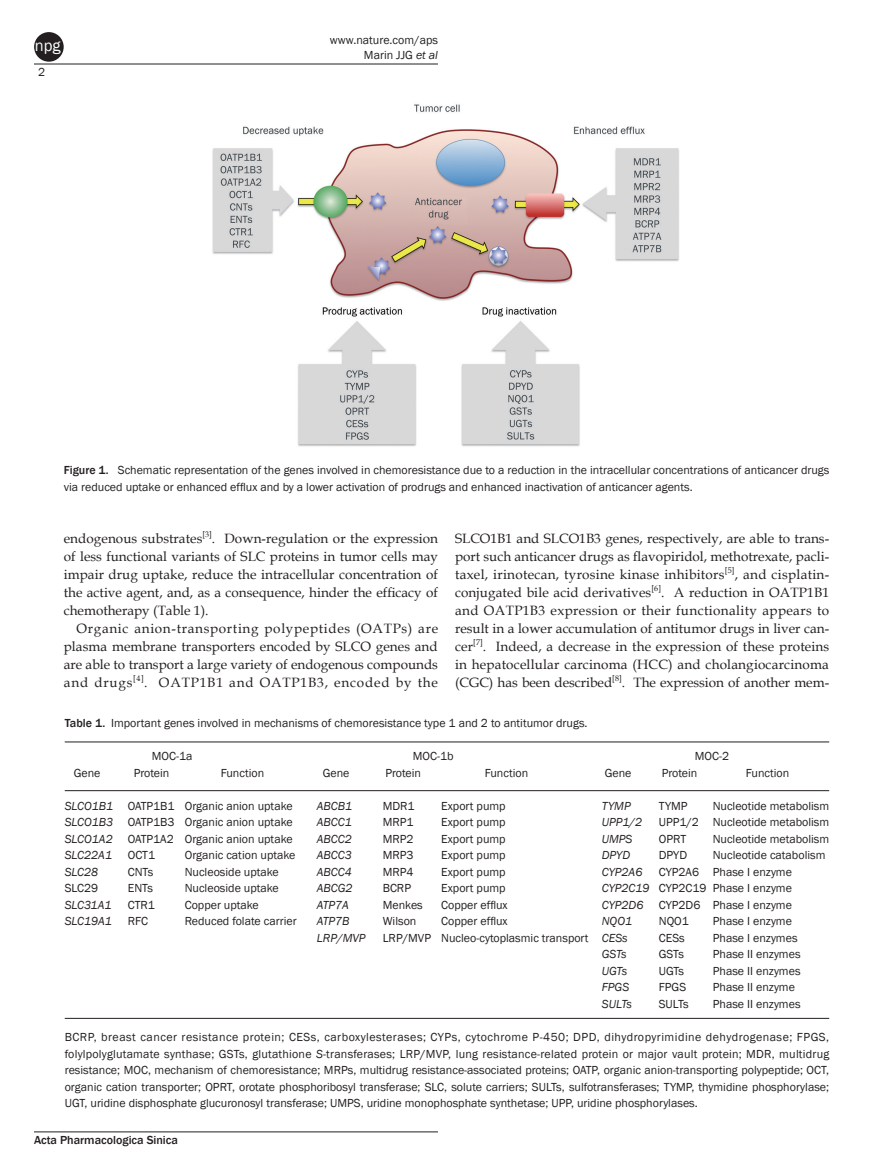
<style>
.page{position:relative;width:893px;height:1170px;background:#fff}
.page>*{position:absolute;margin:0;border:0;box-sizing:border-box;transform-origin:0 0}
.t1{font:16.5px "Franklin Gothic";color:#fff}
.英文正文{font:13.5px/18px "Book Antiqua";color:#231f20;text-align:justify}
.无段头空英文正文{font:13.5px/18px "Book Antiqua";color:#231f20;text-align:justify}
.表格{font:12px/16.5px "Franklin Gothic";color:#231f20;text-align:right}
.图表注{font:12px/16.5px "Franklin Gothic";color:#231f20}
.表格-2{font:italic 12px "Franklin Gothic";color:#231f20}
.t2{font:500 12px "Franklin Gothic";color:#231f20}
.书眉{font:12px "Franklin Gothic";color:#231f20}
.s1{font-style:italic}
.s2{font-weight:500}
</style>
<div class="page">
<hr style="left:34px;top:64px;width:404px;height:1px;background:#231f20">
<hr style="left:34px;top:1131px;width:404px;height:1px;background:#231f20">
<div style="left:34px;top:32px;width:30px;height:30px;background:#231f20;border-radius:50%"></div>
<img style="left:212px;top:104px;width:467px;height:343px">
<hr style="left:65px;top:741px;width:764px;height:1px;background:#231f20">
<hr style="left:65px;top:790px;width:764px;height:1px;background:#231f20">
<hr style="left:65px;top:1017px;width:764px;height:1px;background:#231f20">
<h1 class="t1" style="left:35px;top:35px;width:27px">npg</h1>
<p class="书眉" style="left:38px;top:64px;width:9px">2</p>
<p class="表格" style="left:330px;top:32px;width:110px;line-height:15px">www.nature.com/aps<br>Marin JJG <span class="s1">et al</span></p>
<p class="图表注" style="left:64px;top:462px;width:767px"><span class="s2">Figure 1.</span> Schematic representation of the genes involved in chemoresistance due to a reduction in the intracellular concentrations of anticancer drugs via reduced uptake or enhanced efflux and by a lower activation of prodrugs and enhanced inactivation of anticancer agents.</p>
<p class="无段头空英文正文" style="left:64px;top:529px;width:376px">endogenous substrates<sup>[3]</sup>. Down-regulation or the expression of less functional variants of SLC proteins in tumor cells may impair drug uptake, reduce the intracellular concentration of the active agent, and, as a consequence, hinder the efficacy of chemotherapy (Table 1).</p>
<p class="英文正文" style="left:64px;top:619px;width:376px;text-indent:13px">Organic anion-transporting polypeptides (OATPs) are plasma membrane transporters encoded by SLCO genes and are able to transport a large variety of endogenous compounds and drugs<sup>[4]</sup>. OATP1B1 and OATP1B3, encoded by the</p>
<p class="英文正文" style="left:455px;top:529px;width:376px">SLCO1B1 and SLCO1B3 genes, respectively, are able to trans&shy;port such anticancer drugs as flavopiridol, methotrexate, pacli&shy;taxel, irinotecan, tyrosine kinase inhibitors<sup>[5]</sup>, and cisplatin&shy;conjugated bile acid derivatives<sup>[6]</sup>. A reduction in OATP1B1 and OATP1B3 expression or their functionality appears to result in a lower accumulation of antitumor drugs in liver can&shy;cer<sup>[7]</sup>. Indeed, a decrease in the expression of these proteins in hepatocellular carcinoma (HCC) and cholangiocarcinoma (CGC) has been described<sup>[8]</sup>. The expression of another mem-</p>
<p class="表格" style="left:65px;top:715px;width:524px"><span class="s2">Table 1.</span> Important genes involved in mechanisms of chemoresistance type 1 and 2 to antitumor drugs.</p>
<p class="表格" style="left:152px;top:748px;width:42px">MOC-1a</p>
<p class="表格" style="left:413px;top:748px;width:42px">MOC-1b</p>
<p class="表格" style="left:695px;top:748px;width:36px">MOC-2</p>
<p class="表格" style="left:74px;top:764px;width:28px">Gene</p>
<p class="表格" style="left:134px;top:764px;width:37px">Protein</p>
<p class="表格" style="left:221px;top:764px;width:45px">Function</p>
<p class="表格" style="left:323px;top:764px;width:28px">Gene</p>
<p class="表格" style="left:386px;top:764px;width:37px">Protein</p>
<p class="表格" style="left:485px;top:764px;width:45px">Function</p>
<p class="表格" style="left:605px;top:764px;width:28px">Gene</p>
<p class="表格" style="left:662px;top:764px;width:37px">Protein</p>
<p class="表格" style="left:746px;top:764px;width:45px">Function</p>
<p class="表格" style="left:65px;top:797px;width:229px"><span class="s1">SLCO1B1</span> OATP1B1 Organic anion uptake</p>
<p class="表格-2" style="left:317px;top:798px;width:37px">ABCB1</p>
<p class="表格" style="left:383px;top:797px;width:33px">MDR1</p>
<p class="表格" style="left:441px;top:797px;width:66px">Export pump</p>
<p class="表格-2" style="left:602px;top:798px;width:30px">TYMP</p>
<p class="表格" style="left:659px;top:797px;width:30px">TYMP</p>
<p class="表格" style="left:713px;top:797px;width:118px">Nucleotide metabolism</p>
<p class="表格" style="left:65px;top:814px;width:229px"><span class="s1">SLCO1B3</span> OATP1B3 Organic anion uptake</p>
<p class="表格-2" style="left:317px;top:814px;width:36px">ABCC1</p>
<p class="表格" style="left:383px;top:814px;width:32px">MRP1</p>
<p class="表格" style="left:441px;top:814px;width:66px">Export pump</p>
<p class="表格-2" style="left:602px;top:814px;width:42px">UPP1/2</p>
<p class="表格" style="left:659px;top:814px;width:172px">UPP1/2 Nucleotide metabolism</p>
<p class="表格-2" style="left:65px;top:831px;width:49px">SLCO1A2</p>
<p class="表格" style="left:128px;top:830px;width:166px">OATP1A2 Organic anion uptake</p>
<p class="表格-2" style="left:317px;top:831px;width:36px">ABCC2</p>
<p class="表格" style="left:383px;top:830px;width:32px">MRP2</p>
<p class="表格" style="left:441px;top:830px;width:66px">Export pump</p>
<p class="表格-2" style="left:602px;top:831px;width:32px">UMPS</p>
<p class="表格" style="left:659px;top:830px;width:29px">OPRT</p>
<p class="表格" style="left:713px;top:830px;width:118px">Nucleotide metabolism</p>
<p class="表格-2" style="left:65px;top:847px;width:49px">SLC22A1</p>
<p class="表格" style="left:128px;top:847px;width:29px">OCT1</p>
<p class="表格" style="left:185px;top:847px;width:112px">Organic cation uptake</p>
<p class="表格-2" style="left:317px;top:847px;width:36px">ABCC3</p>
<p class="表格" style="left:383px;top:847px;width:32px">MRP3</p>
<p class="表格" style="left:441px;top:847px;width:66px">Export pump</p>
<p class="表格-2" style="left:602px;top:847px;width:30px">DPYD</p>
<p class="表格" style="left:659px;top:847px;width:30px">DPYD</p>
<p class="表格" style="left:713px;top:847px;width:114px">Nucleotide catabolism</p>
<p class="表格-2" style="left:65px;top:864px;width:35px">SLC28</p>
<p class="表格" style="left:128px;top:863px;width:27px">CNTs</p>
<p class="表格" style="left:185px;top:863px;width:96px">Nucleoside uptake</p>
<p class="表格-2" style="left:317px;top:864px;width:36px">ABCC4</p>
<p class="表格" style="left:383px;top:863px;width:32px">MRP4</p>
<p class="表格" style="left:441px;top:863px;width:66px">Export pump</p>
<p class="表格-2" style="left:602px;top:864px;width:42px">CYP2A6</p>
<p class="表格" style="left:659px;top:863px;width:135px">CYP2A6 Phase I enzyme</p>
<p class="表格" style="left:65px;top:880px;width:35px">SLC29</p>
<p class="表格" style="left:128px;top:880px;width:27px">ENTs</p>
<p class="表格" style="left:185px;top:880px;width:96px">Nucleoside uptake</p>
<p class="表格-2" style="left:317px;top:880px;width:37px">ABCG2</p>
<p class="表格" style="left:383px;top:880px;width:30px">BCRP</p>
<p class="表格" style="left:441px;top:880px;width:66px">Export pump</p>
<p class="表格" style="left:602px;top:880px;width:192px"><span class="s1">CYP2C19</span> CYP2C19 Phase I enzyme</p>
<p class="表格-2" style="left:65px;top:897px;width:48px">SLC31A1</p>
<p class="表格" style="left:128px;top:896px;width:29px">CTR1</p>
<p class="表格" style="left:185px;top:896px;width:76px">Copper uptake</p>
<p class="表格-2" style="left:317px;top:897px;width:34px">ATP7A</p>
<p class="表格" style="left:383px;top:896px;width:42px">Menkes</p>
<p class="表格" style="left:441px;top:896px;width:68px">Copper efflux</p>
<p class="表格-2" style="left:602px;top:897px;width:43px">CYP2D6</p>
<p class="表格" style="left:659px;top:896px;width:135px">CYP2D6 Phase I enzyme</p>
<p class="表格-2" style="left:65px;top:913px;width:49px">SLC19A1</p>
<p class="表格" style="left:128px;top:913px;width:22px">RFC</p>
<p class="表格" style="left:185px;top:913px;width:113px">Reduced folate carrier</p>
<p class="表格-2" style="left:317px;top:913px;width:34px">ATP7B</p>
<p class="表格" style="left:383px;top:913px;width:35px">Wilson</p>
<p class="表格" style="left:441px;top:913px;width:68px">Copper efflux</p>
<p class="表格-2" style="left:602px;top:913px;width:32px">NQO1</p>
<p class="表格" style="left:659px;top:913px;width:32px">NQO1</p>
<p class="表格" style="left:713px;top:913px;width:81px">Phase I enzyme</p>
<p class="表格-2" style="left:317px;top:930px;width:50px">LRP/MVP</p>
<p class="表格" style="left:383px;top:929px;width:247px">LRP/MVP Nucleo-cytoplasmic transport <span class="s1">CESs</span></p>
<p class="表格" style="left:659px;top:929px;width:27px">CESs</p>
<p class="表格" style="left:713px;top:929px;width:86px">Phase I enzymes</p>
<p class="表格-2" style="left:602px;top:946px;width:27px">GSTs</p>
<p class="表格" style="left:659px;top:946px;width:27px">GSTs</p>
<p class="表格" style="left:713px;top:946px;width:89px">Phase II enzymes</p>
<p class="表格-2" style="left:602px;top:963px;width:27px">UGTs</p>
<p class="表格" style="left:659px;top:962px;width:27px">UGTs</p>
<p class="表格" style="left:713px;top:962px;width:89px">Phase II enzymes</p>
<p class="表格-2" style="left:602px;top:979px;width:29px">FPGS</p>
<p class="表格" style="left:659px;top:979px;width:29px">FPGS</p>
<p class="表格" style="left:713px;top:979px;width:84px">Phase II enzyme</p>
<p class="表格-2" style="left:602px;top:996px;width:32px">SULTs</p>
<p class="表格" style="left:659px;top:995px;width:31px">SULTs</p>
<p class="表格" style="left:713px;top:995px;width:89px">Phase II enzymes</p>
<p class="表格" style="left:65px;top:1028px;width:766px;text-align:justify">BCRP, breast cancer resistance protein; CESs, carboxylesterases; CYPs, cytochrome P-450; DPD, dihydropyrimidine dehydrogenase; FPGS, folylpolyglutamate synthase; GSTs, glutathione <span class="s1">S</span>-transferases; LRP/MVP, lung resistance-related protein or major vault protein; MDR, multidrug resistance; MOC, mechanism of chemoresistance; MRPs, multidrug resistance-associated proteins; OATP, organic anion-transporting polypeptide; OCT, organic cation transporter; OPRT, orotate phosphoribosyl transferase; SLC, solute carriers; SULTs, sulfotransferases; TYMP, thymidine phosphorylase; UGT, uridine disphosphate glucuronosyl transferase; UMPS, uridine monophosphate synthetase; UPP, uridine phosphorylases.</p>
<p class="t2" style="left:34px;top:1132px;width:145px">Acta Pharmacologica Sinica</p>
</div>
